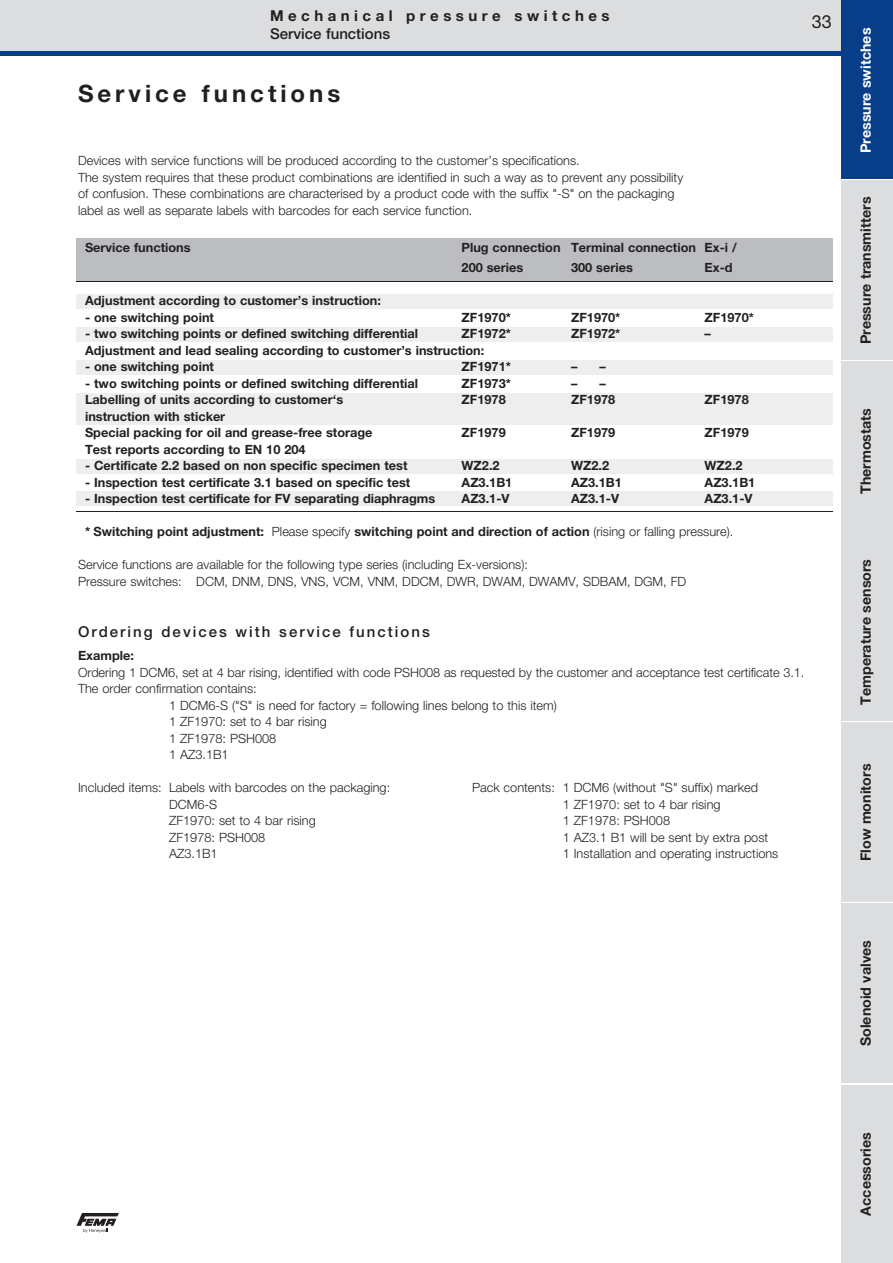
<style>
.page{position:relative;width:893px;height:1263px;background:#fff}
.page>*{position:absolute;margin:0;border:0;box-sizing:border-box;transform-origin:0 0}
.t1{font:700 24px "Helvetica Neue";letter-spacing:.165em;color:#231f20}
.t2{font:18px "Helvetica Neue";color:#231f20}
.t3{font:500 15px "Helvetica Neue";letter-spacing:.135em;color:#231f20}
.t4{font:700 15px "Helvetica Neue";letter-spacing:.3em;color:#231f20}
.t5{font:500 15px "Helvetica Neue";color:#231f20}
.t6{font:700 14.25px "Helvetica Neue";color:#231f20}
.t7{font:700 14.25px "Helvetica Neue";color:#fff}
.t8{font:300 12.75px/16.5px "Helvetica Neue";color:#231f20}
.t9{font:700 12.75px/20px "Helvetica Neue";color:#231f20}
.s1{font-weight:300}
</style>
<div class="page">
<div style="left:842px;top:1084px;width:51px;height:179px;background:#dcdddf"></div>
<div style="left:842px;top:0;width:51px;height:180px;background:#083e89"></div>
<div style="left:842px;top:180px;width:51px;height:181px;background:#dcdddf"></div>
<hr style="left:842px;top:360px;width:51px;height:2px;background:#fff">
<div style="left:842px;top:361px;width:51px;height:180px;background:#dcdddf"></div>
<div style="left:842px;top:542px;width:51px;height:180px;background:#dcdddf"></div>
<div style="left:842px;top:722px;width:51px;height:181px;background:#dcdddf"></div>
<hr style="left:842px;top:902px;width:51px;height:2px;background:#fff">
<div style="left:842px;top:903px;width:51px;height:180px;background:#dcdddf"></div>
<svg style="left:77px;top:1213px;width:42px;height:20px"></svg>
<div style="left:0;top:0;width:842px;height:51px;background:#dcdddf"></div>
<div style="left:812px;top:16px;width:19px;height:13px;background:#dcdddf"></div>
<hr style="left:0;top:51px;width:842px;height:4px;background:#083e89">
<div style="left:77px;top:294px;width:756px;height:15px;background:#eeeeef"></div>
<div style="left:77px;top:328px;width:756px;height:14px;background:#eeeeef"></div>
<div style="left:77px;top:360px;width:756px;height:15px;background:#eeeeef"></div>
<div style="left:77px;top:393px;width:756px;height:31px;background:#eeeeef"></div>
<div style="left:77px;top:459px;width:756px;height:15px;background:#eeeeef"></div>
<div style="left:77px;top:491px;width:756px;height:15px;background:#eeeeef"></div>
<div style="left:77px;top:239px;width:756px;height:42px;background:#bcbdc0"></div>
<hr style="left:77px;top:281px;width:756px;height:1px;background:#231f20">
<hr style="left:77px;top:512px;width:756px;height:1px;background:#231f20">
<p class="t4" style="left:270px;top:7px;width:341px">Mechanical pressure switches</p>
<p class="t5" style="left:270px;top:25px;width:122px">Service functions</p>
<h1 class="t1" style="left:78px;top:78px;width:264px">Service functions</h1>
<h2 class="t2" style="left:812px;top:11px;width:22px">33</h2>
<p class="t8" style="left:78px;top:152px;width:607px">Devices with service functions will be produced according to the customer’s specifications.<br>The system requires that these product combinations are identified in such a way as to prevent any possibility of confusion. These combinations are characterised by a product code with the suffix "-S" on the packaging label as well as separate labels with barcodes for each service function.</p>
<p class="t9" style="left:85px;top:237px;width:107px">Service functions</p>
<p class="t9" style="left:462px;top:237px;width:277px">Plug connection Terminal connection Ex-i /<br>200 series</p>
<p class="t9" style="left:571px;top:257px;width:63px">300 series</p>
<p class="t9" style="left:705px;top:257px;width:30px">Ex-d</p>
<p class="t9" style="left:85px;top:290px;width:297px">Adjustment according to customer’s instruction:</p>
<p class="t9" style="left:85px;top:307px;width:131px">- one switching point</p>
<p class="t9" style="left:462px;top:307px;width:51px">ZF1970*</p>
<p class="t9" style="left:571px;top:307px;width:51px">ZF1970*</p>
<p class="t9" style="left:705px;top:307px;width:51px">ZF1970*</p>
<p class="t9" style="left:85px;top:323px;width:335px">- two switching points or defined switching differential</p>
<p class="t9" style="left:462px;top:323px;width:51px">ZF1972*</p>
<p class="t9" style="left:571px;top:323px;width:51px">ZF1972*</p>
<p class="t9" style="left:705px;top:323px;width:8px">–</p>
<p class="t9" style="left:85px;top:340px;width:401px">Adjustment and lead sealing according to customer’s instruction:</p>
<p class="t9" style="left:85px;top:356px;width:131px">- one switching point</p>
<p class="t9" style="left:462px;top:356px;width:51px">ZF1971*</p>
<p class="t9" style="left:571px;top:356px;width:36px">– –</p>
<p class="t9" style="left:85px;top:373px;width:335px">- two switching points or defined switching differential</p>
<p class="t9" style="left:462px;top:373px;width:51px">ZF1973*</p>
<p class="t9" style="left:571px;top:373px;width:36px">– –</p>
<p class="t9" style="left:85px;top:389px;width:260px">Labelling of units according to customer‘s</p>
<p class="t9" style="left:462px;top:389px;width:46px">ZF1978</p>
<p class="t9" style="left:571px;top:389px;width:46px">ZF1978</p>
<p class="t9" style="left:705px;top:389px;width:46px">ZF1978</p>
<p class="t9" style="left:85px;top:408px;width:289px;line-height:16.5px">instruction with sticker<br>Special packing for oil and grease-free storage</p>
<p class="t9" style="left:462px;top:422px;width:46px">ZF1979</p>
<p class="t9" style="left:571px;top:422px;width:46px">ZF1979</p>
<p class="t9" style="left:705px;top:422px;width:46px">ZF1979</p>
<p class="t9" style="left:85px;top:439px;width:222px">Test reports according to EN 10 204</p>
<p class="t9" style="left:85px;top:455px;width:324px">- Certificate 2.2 based on non specific specimen test</p>
<p class="t9" style="left:462px;top:455px;width:40px">WZ2.2</p>
<p class="t9" style="left:571px;top:455px;width:40px">WZ2.2</p>
<p class="t9" style="left:705px;top:455px;width:40px">WZ2.2</p>
<p class="t9" style="left:85px;top:472px;width:327px">- Inspection test certificate 3.1 based on specific test</p>
<p class="t9" style="left:462px;top:472px;width:52px">AZ3.1B1</p>
<p class="t9" style="left:571px;top:472px;width:52px">AZ3.1B1</p>
<p class="t9" style="left:705px;top:472px;width:52px">AZ3.1B1</p>
<p class="t9" style="left:85px;top:488px;width:352px">- Inspection test certificate for FV separating diaphragms</p>
<p class="t9" style="left:462px;top:488px;width:49px">AZ3.1-V</p>
<p class="t9" style="left:571px;top:488px;width:49px">AZ3.1-V</p>
<p class="t9" style="left:705px;top:488px;width:49px">AZ3.1-V</p>
<p class="t9" style="left:85px;top:521px;width:650px">* Switching point adjustment: <span class="s1">Please specify</span> switching point and direction of action <span class="s1">(rising or falling pressure).</span></p>
<p class="t8" style="left:78px;top:556px;width:610px">Service functions are available for the following type series (including Ex-versions):<br>Pressure switches: DCM, DNM, DNS, VNS, VCM, VNM, DDCM, DWR, DWAM, DWAMV, SDBAM, DGM, FD</p>
<p class="t3" style="left:78px;top:622px;width:353px">Ordering devices with service functions</p>
<p class="t9" style="left:78px;top:645px;width:57px">Example:</p>
<p class="t8" style="left:78px;top:663px;width:728px">Ordering 1 DCM6, set at 4 bar rising, identified with code PSH008 as requested by the customer and acceptance test certificate 3.1.</p>
<p class="t8" style="left:78px;top:680px;width:180px">The order confirmation contains:</p>
<p class="t8" style="left:169px;top:696px;width:389px">1 DCM6-S ("S" is need for factory = following lines belong to this item)</p>
<p class="t8" style="left:169px;top:713px;width:159px">1 ZF1970: set to 4 bar rising</p>
<p class="t8" style="left:169px;top:729px;width:109px">1 ZF1978: PSH008</p>
<p class="t8" style="left:169px;top:746px;width:61px">1 AZ3.1B1</p>
<p class="t8" style="left:78px;top:779px;width:314px">Included items: Labels with barcodes on the packaging:</p>
<p class="t8" style="left:472px;top:779px;width:288px">Pack contents: 1 DCM6 (without "S" suffix) marked</p>
<p class="t8" style="left:169px;top:795px;width:50px">DCM6-S</p>
<p class="t8" style="left:563px;top:795px;width:159px">1 ZF1970: set to 4 bar rising</p>
<p class="t8" style="left:169px;top:812px;width:148px">ZF1970: set to 4 bar rising</p>
<p class="t8" style="left:563px;top:812px;width:109px">1 ZF1978: PSH008</p>
<p class="t8" style="left:169px;top:828px;width:98px">ZF1978: PSH008</p>
<p class="t8" style="left:563px;top:828px;width:207px">1 AZ3.1 B1 will be sent by extra post</p>
<p class="t8" style="left:169px;top:845px;width:50px">AZ3.1B1</p>
<p class="t8" style="left:563px;top:845px;width:217px">1 Installation and operating instructions</p>
<p class="t7" style="left:857px;top:153px;width:127px;rotate:-90deg">Pressure switches</p>
<p class="t6" style="left:857px;top:344px;width:149px;rotate:-90deg">Pressure transmitters</p>
<p class="t6" style="left:857px;top:494px;width:88px;rotate:-90deg">Thermostats</p>
<p class="t6" style="left:857px;top:705px;width:147px;rotate:-90deg">Temperature sensors</p>
<p class="t6" style="left:857px;top:861px;width:99px;rotate:-90deg">Flow monitors</p>
<p class="t6" style="left:857px;top:1046px;width:108px;rotate:-90deg">Solenoid valves</p>
<p class="t6" style="left:857px;top:1215px;width:85px;rotate:-90deg">Accessories</p>
</div>
